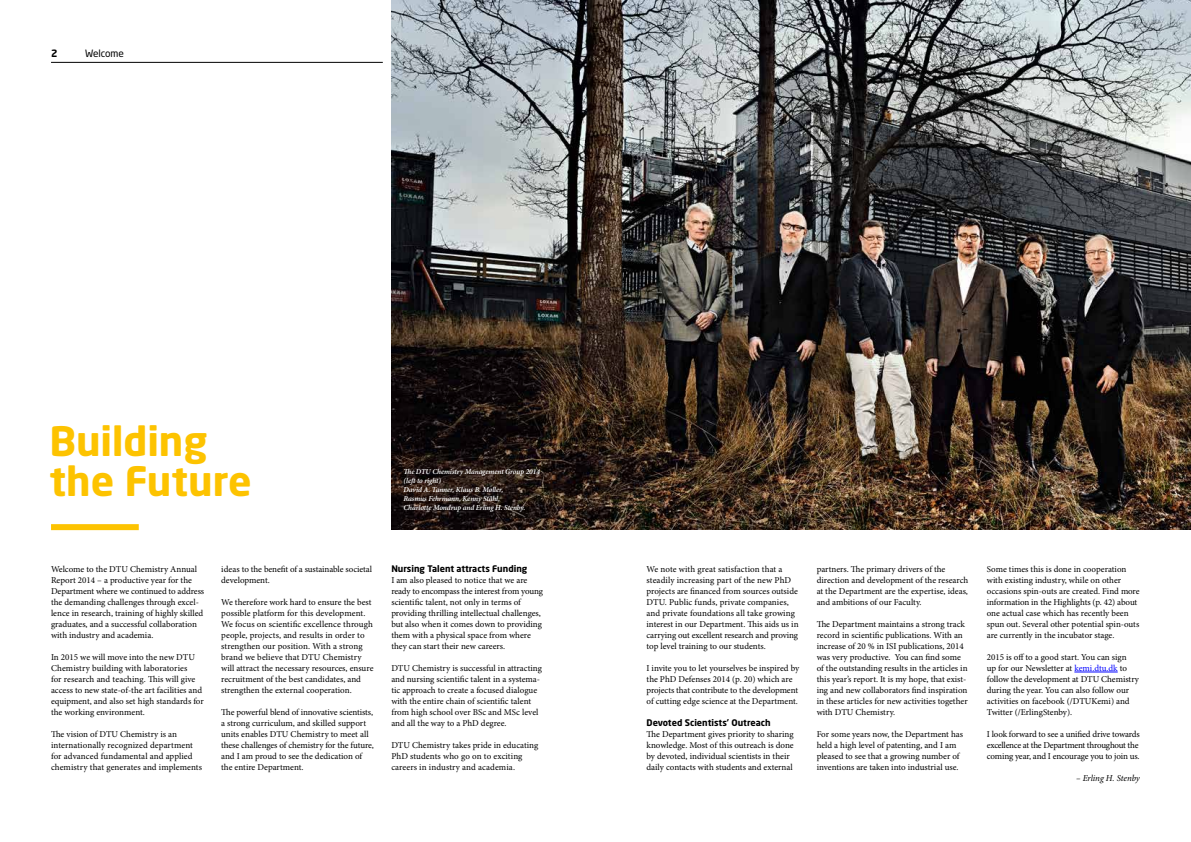
<style>
.page{position:relative;width:1191px;height:842px;background:#fff}
.page>*{position:absolute;margin:0;border:0;box-sizing:border-box;transform-origin:0 0}
.t1{font:700 40px/40px "Neo Sans Std";color:#fdc300}
.t2{font:10px "Neo Sans Std";color:#000}
.t3{font:700 10px "Neo Sans Std";color:#000}
.t4{font:9px/11px "Minion Pro";color:#000}
.t5{font:9px/11px "Minion Pro";letter-spacing:-.02em;color:#000}
.t6{font:700 9px "Neo Sans Std";color:#000}
.t7{font:italic 9px "Minion Pro";letter-spacing:-.015em;color:#000}
.t8{font:italic 600 7.5px/9px "Minion Pro";letter-spacing:-.015em;color:#fff}
.s1{color:#00f}
</style>
<div class="page">
<hr style="left:1074px;top:672px;width:43px;height:1px;background:#00f">
<img style="left:391px;top:0;width:800px;height:530px">
<div style="left:51px;top:524px;width:88px;height:6px;background:#fdc300"></div>
<hr style="left:51px;top:62px;width:332px;height:1px;background:#000">
<p class="t3" style="left:51px;top:47px;width:8px">2</p>
<p class="t2" style="left:85px;top:47px;width:40px">Welcome</p>
<h1 class="t1" style="left:49px;top:420px;width:204px">Building the Future</h1>
<p class="t8" style="left:403px;top:467px;width:138px">The DTU Chemistry Management Group 2014 (left to right)<br>David A. Tanner, Klaus B. Møller,<br>Rasmus Fehrmann, Kenny Ståhl,<br>Charlotte Mondrup and Erling H. Stenby.</p>
<p class="t4" style="left:51px;top:564px;width:155px">Welcome to the DTU Chemistry Annual Report 2014 – a productive year for the Department where we continued to address the demanding challenges through excel&shy;lence in research, training of highly skilled graduates, and a successful collaboration with industry and academia.</p>
<p class="t4" style="left:51px;top:652px;width:154px">In 2015 we will move into the new DTU Chemistry building with laboratories<br>for research and teaching. This will give access to new state-of-the art facilities and equipment, and also set high standards for the working environment.</p>
<p class="t4" style="left:51px;top:729px;width:153px">The vision of DTU Chemistry is an internationally recognized department for advanced fundamental and applied chemistry that generates and implements</p>
<p class="t4" style="left:221px;top:564px;width:152px">ideas to the benefit of a sustainable societal development.</p>
<p class="t4" style="left:221px;top:597px;width:154px">We therefore work hard to ensure the best possible platform for this development.<br>We focus on scientific excellence through people, projects, and results in order to strengthen our position. With a strong brand we believe that DTU Chemistry will attract the necessary resources, ensure recruitment of the best candidates, and strengthen the external cooperation.</p>
<p class="t4" style="left:221px;top:707px;width:154px">The powerful blend of innovative scientists, a strong curriculum, and skilled support units enables DTU Chemistry to meet all these challenges of chemistry for the future, and I am proud to see the dedication of the entire Department.</p>
<p class="t6" style="left:391px;top:563px;width:137px">Nursing Talent attracts Funding</p>
<p class="t4" style="left:391px;top:575px;width:153px">I am also pleased to notice that we are ready to encompass the interest from young scientific talent, not only in terms of providing thrilling intellectual challenges, but also when it comes down to providing them with a physical space from where they can start their new careers.</p>
<p class="t4" style="left:391px;top:663px;width:152px">DTU Chemistry is successful in attracting and nursing scientific talent in a systema&shy;tic approach to create a focused dialogue with the entire chain of scientific talent from high school over BSc and MSc level and all the way to a PhD degree.</p>
<p class="t4" style="left:391px;top:740px;width:148px">DTU Chemistry takes pride in educating<br>PhD students who go on to exciting careers in industry and academia.</p>
<p class="t4" style="left:646px;top:564px;width:154px">We note with great satisfaction that a steadily increasing part of the new PhD projects are financed from sources outside DTU. Public funds, private companies, and private foundations all take growing interest in our Department. This aids us in carrying out excellent research and proving top level training to our students.</p>
<p class="t4" style="left:646px;top:663px;width:154px">I invite you to let yourselves be inspired by the PhD Defenses 2014 (p. 20) which are projects that contribute to the development of cutting edge science at the Department.</p>
<p class="t6" style="left:646px;top:717px;width:126px">Devoted Scientists’ Outreach</p>
<p class="t4" style="left:646px;top:729px;width:149px">The Department gives priority to sharing knowledge. Most of this outreach is done by devoted, individual scientists in their daily contacts with students and external</p>
<p class="t4" style="left:816px;top:564px;width:153px">partners. The primary drivers of the direction and development of the research at the Department are the expertise, ideas, and ambitions of our Faculty.</p>
<p class="t4" style="left:816px;top:619px;width:152px">The Department maintains a strong track record in scientific publications. With an increase of 20 % in ISI publications, 2014 was very productive. You can find some of the outstanding results in the articles in this year’s report. It is my hope, that exist&shy;ing and new collaborators find inspiration in these articles for new activities together with DTU Chemistry.</p>
<p class="t4" style="left:816px;top:729px;width:148px">For some years now, the Department has held a high level of patenting, and I am pleased to see that a growing number of inventions are taken into industrial use.</p>
<p class="t4" style="left:986px;top:564px;width:154px">Some times this is done in cooperation with existing industry, while on other occasions spin-outs are created. Find more information in the Highlights (p. 42) about one actual case which has recently been spun out. Several other potential spin-outs are currently in the incubator stage.</p>
<p class="t4" style="left:986px;top:652px;width:154px">2015 is off to a good start. You can sign<br>up for our Newsletter at <span class="s1">kemi.dtu.dk</span> to follow the development at DTU Chemistry during the year. You can also follow our activities on facebook (/DTUKemi) and Twitter (/ErlingStenby).</p>
<p class="t5" style="left:986px;top:729px;width:154px">I look forward to see a unified drive towards excellence at the Department throughout the coming year, and I encourage you to join us.</p>
<p class="t7" style="left:1076px;top:772px;width:65px">– Erling H. Stenby</p>
</div>
